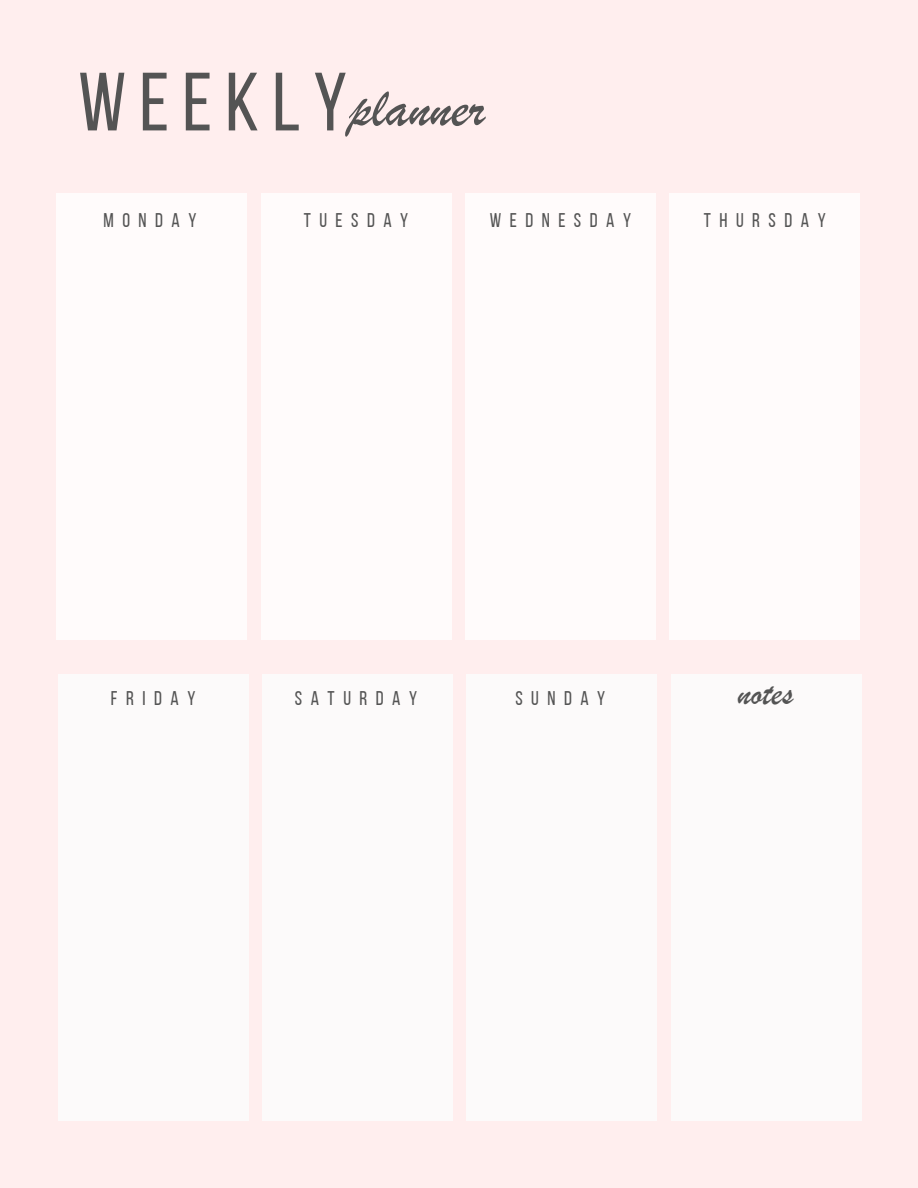
<style>
.page{position:relative;width:918px;height:1188px;background:#fee}
.page>*{position:absolute;margin:0;border:0;box-sizing:border-box;transform-origin:0 0}
.t1{font:82.5px "Bebas Neue";letter-spacing:.16em;color:#545454}
.t2{font:57.6px "Brush Script";color:#545454}
.t3{font:36px "Brush Script";letter-spacing:.005em;color:#545454}
.t4{font:19.8px "Bebas Neue";letter-spacing:.43em;color:#545454}
</style>
<div class="page">
<div style="left:58px;top:675px;width:190px;height:446px;background:#fff"></div>
<div style="left:56px;top:193px;width:191px;height:446px;background:#fff"></div>
<div style="left:262px;top:675px;width:191px;height:446px;background:#fff"></div>
<div style="left:261px;top:193px;width:190px;height:446px;background:#fff"></div>
<div style="left:467px;top:675px;width:190px;height:446px;background:#fff"></div>
<div style="left:465px;top:193px;width:191px;height:446px;background:#fff"></div>
<div style="left:671px;top:675px;width:191px;height:446px;background:#fff"></div>
<div style="left:670px;top:193px;width:190px;height:446px;background:#fff"></div>
<h1 class="t1" style="left:78px;top:69px;width:270px">WEEKLY</h1>
<h2 class="t2" style="left:349px;top:74px;width:138px">planner</h2>
<p class="t4" style="left:104px;top:213px;width:94px">MONDAY</p>
<p class="t4" style="left:304px;top:213px;width:106px">TUESDAY</p>
<p class="t4" style="left:704px;top:213px;width:123px">THURSDAY</p>
<p class="t4" style="left:490px;top:213px;width:143px">WEDNESDAY</p>
<p class="t4" style="left:111px;top:691px;width:86px">FRIDAY</p>
<p class="t4" style="left:295px;top:691px;width:124px">SATURDAY</p>
<p class="t4" style="left:515px;top:691px;width:91px">SUNDAY</p>
<h3 class="t3" style="left:738px;top:673px;width:57px">notes</h3>
</div>
